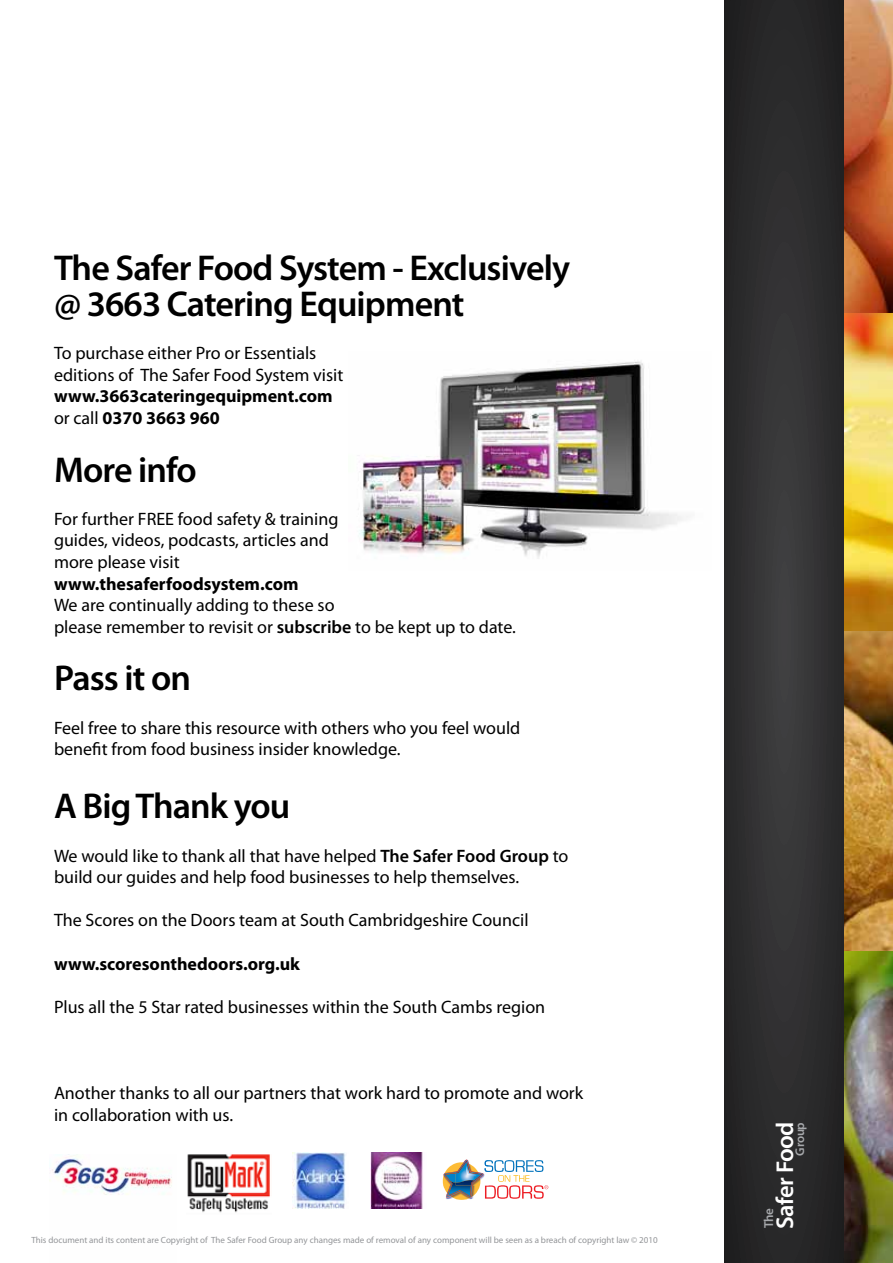
<style>
.page{position:relative;width:893px;height:1263px;background:#fff}
.page>*{position:absolute;margin:0;border:0;box-sizing:border-box;transform-origin:0 0}
.t1{font:600 36px/36px "Myriad Pro";letter-spacing:-.025em;color:#000}
.t2{font:600 24.45px "Myriad Pro";letter-spacing:-.025em;color:#fff}
.t3{font:18px/21.6px "Myriad Pro";color:#000}
.t4{font:700 18px/21.6px "Myriad Pro";color:#000}
.t5{font:600 13.05px "Myriad Pro";color:#a7a9ac}
.t6{font:600 12.6px "Myriad Pro";letter-spacing:-.025em;color:#a7a9ac}
.t7{font:9px "Myriad Pro";color:#939598}
.s1{font-weight:400}
.s2{font-weight:600}
</style>
<div class="page">
<img style="left:52px;top:1154px;width:120px;height:41px">
<img style="left:187px;top:1154px;width:83px;height:59px">
<img style="left:293px;top:1152px;width:53px;height:56px">
<img style="left:371px;top:1152px;width:52px;height:56px">
<img style="left:443px;top:1160px;width:105px;height:40px">
<img style="left:843px;top:0;width:50px;height:1263px">
<svg style="left:724px;top:0;width:119px;height:1263px;background:#2d2d2e"></svg>
<img style="left:358px;top:361px;width:330px;height:198px">
<h1 class="t1" style="left:54px;top:249px;width:517px">The Safer Food System - Exclusively @ 3663 Catering Equipment</h1>
<p class="t3" style="left:54px;top:342px;width:291px">To purchase either Pro or Essentials editions of The Safer Food System visit</p>
<p class="t4" style="left:54px;top:385px;width:280px">www.3663cateringequipment.com <span class="s1">or call</span> 0370 3663 960</p>
<h1 class="t1" style="left:54px;top:451px;width:144px">More info</h1>
<p class="t3" style="left:54px;top:508px;width:286px">For further FREE food safety &amp; training guides, videos, podcasts, articles and more please visit</p>
<p class="t4" style="left:54px;top:572px;width:246px">www.thesaferfoodsystem.com</p>
<p class="t3" style="left:54px;top:594px;width:463px">We are continually adding to these so<br>please remember to revisit or <span class="s2">subscribe</span> to be kept up to date.</p>
<h1 class="t1" style="left:54px;top:659px;width:139px">Pass it on</h1>
<p class="t3" style="left:54px;top:716px;width:468px">Feel free to share this resource with others who you feel would benefit from food business insider knowledge.</p>
<h1 class="t1" style="left:54px;top:787px;width:238px">A Big Thank you</h1>
<p class="t3" style="left:54px;top:844px;width:516px">We would like to thank all that have helped <span class="s2">The Safer Food Group</span> to build our guides and help food businesses to help themselves.</p>
<p class="t3" style="left:54px;top:909px;width:476px">The Scores on the Doors team at South Cambridgeshire Council</p>
<p class="t4" style="left:54px;top:952px;width:248px">www.scoresonthedoors.org.uk</p>
<p class="t3" style="left:54px;top:995px;width:493px">Plus all the 5 Star rated businesses within the South Cambs region</p>
<p class="t3" style="left:54px;top:1082px;width:531px">Another thanks to all our partners that work hard to promote and work in collaboration with us.</p>
<p class="t7" style="left:31px;top:1234px;width:628px">This document and its content are Copyright of The Safer Food Group any changes made of removal of any component will be seen as a breach of copyright law © 2010</p>
<h2 class="t2" style="left:769px;top:1229px;width:109px;rotate:-90deg">Safer Food</h2>
<p class="t6" style="left:792px;top:1155px;width:35px;rotate:-90deg">Group</p>
<p class="t5" style="left:760px;top:1228px;width:22px;rotate:-90deg">The</p>
</div>
